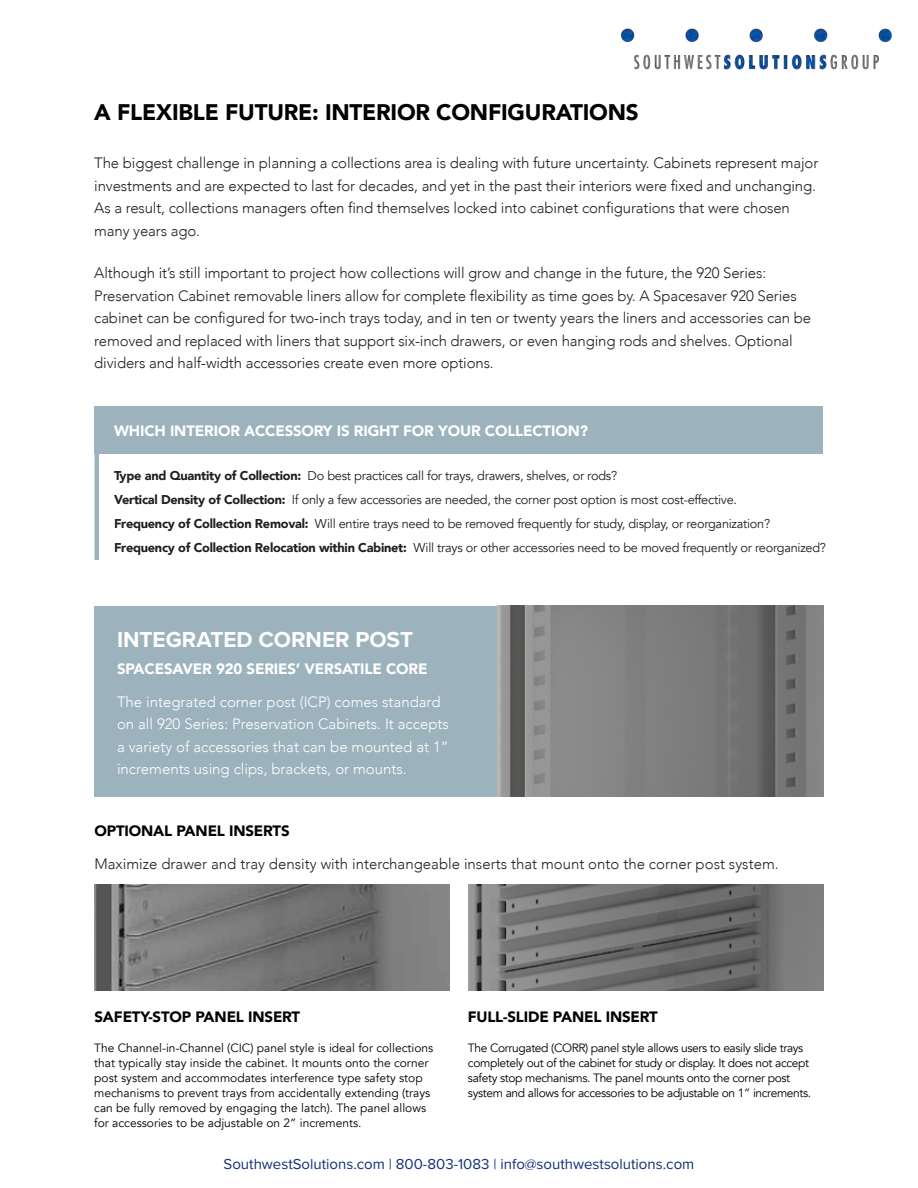
<style>
.page{position:relative;width:918px;height:1188px;background:#fff}
.page>*{position:absolute;margin:0;border:0;box-sizing:border-box;transform-origin:0 0}
.t1{font:900 22.5px "Avenir";letter-spacing:-.01em;color:#000104}
.t2{font:700 22.5px "Proxima Nova";color:#fff}
.t3{font:300 15px/22.5px "Avenir";letter-spacing:-.01em;color:#231f20}
.t4{font:300 15px/22.5px "Avenir";color:#fff}
.t5{font:900 15px "Avenir";letter-spacing:-.01em;color:#fff}
.t6{font:900 15px "Avenir";letter-spacing:-.01em;color:#000104}
.t7{font:15px "Proxima Nova";color:#14307a}
.t8{font:12.75px/24px "Avenir";letter-spacing:-.02em;color:#231f20}
.t9{font:12px/15px "Avenir";color:#000101}
.t10{font:12px/15px "Avenir";letter-spacing:-.03em;color:#000101}
.s1{font-weight:900}
</style>
<div class="page">
<div style="left:94px;top:406px;width:730px;height:48px;background:#9cb3bd"></div>
<div style="left:94px;top:406px;width:5px;height:154px;background:#9cb3bd"></div>
<div style="left:94px;top:606px;width:730px;height:190px;background:#9cb3bd"></div>
<img style="left:498px;top:606px;width:326px;height:190px">
<img style="left:94px;top:885px;width:356px;height:105px">
<img style="left:468px;top:885px;width:356px;height:105px">
<img style="left:621px;top:28px;width:270px;height:42px">
<h1 class="t1" style="left:94px;top:93px;width:546px">A FLEXIBLE FUTURE: INTERIOR CONFIGURATIONS</h1>
<p class="t3" style="left:94px;top:152px;width:726px">The biggest challenge in planning a collections area is dealing with future uncertainty. Cabinets represent major investments and are expected to last for decades, and yet in the past their interiors were fixed and unchanging.<br>As a result, collections managers often find themselves locked into cabinet configurations that were chosen many years ago.</p>
<p class="t3" style="left:94px;top:262px;width:718px">Although it’s still important to project how collections will grow and change in the future, the 920 Series:<br>Preservation Cabinet removable liners allow for complete flexibility as time goes by. A Spacesaver 920 Series cabinet can be configured for two-inch trays today, and in ten or twenty years the liners and accessories can be removed and replaced with liners that support six-inch drawers, or even hanging rods and shelves. Optional dividers and half-width accessories create even more options.</p>
<p class="t5" style="left:114px;top:418px;width:476px">WHICH INTERIOR ACCESSORY IS RIGHT FOR YOUR COLLECTION?</p>
<p class="t8" style="left:114px;top:464px;width:714px"><span class="s1">Type and Quantity of Collection:</span> Do best practices call for trays, drawers, shelves, or rods?<br><span class="s1">Vertical Density of Collection:</span> If only a few accessories are needed, the corner post option is most cost-effective.<br><span class="s1">Frequency of Collection Removal:</span> Will entire trays need to be removed frequently for study, display, or reorganization?<br><span class="s1">Frequency of Collection Relocation within Cabinet:</span> Will trays or other accessories need to be moved frequently or reorganized?</p>
<h1 class="t2" style="left:117px;top:623px;width:298px">INTEGRATED CORNER POST</h1>
<p class="t5" style="left:117px;top:656px;width:312px">SPACESAVER 920 SERIES’ VERSATILE CORE</p>
<p class="t4" style="left:117px;top:690px;width:333px">The integrated corner post (ICP) comes standard on all 920 Series: Preservation Cabinets. It accepts a variety of accessories that can be mounted at 1” increments using clips, brackets, or mounts.</p>
<p class="t6" style="left:94px;top:818px;width:197px">OPTIONAL PANEL INSERTS</p>
<p class="t3" style="left:94px;top:853px;width:686px">Maximize drawer and tray density with interchangeable inserts that mount onto the corner post system.</p>
<p class="t6" style="left:94px;top:1003px;width:207px">SAFETY-STOP PANEL INSERT</p>
<p class="t9" style="left:94px;top:1041px;width:340px">The Channel-in-Channel (CIC) panel style is ideal for collections that typically stay inside the cabinet. It mounts onto the corner post system and accommodates interference type safety stop mechanisms to prevent trays from accidentally extending (trays can be fully removed by engaging the latch). The panel allows for accessories to be adjustable on 2” increments.</p>
<p class="t10" style="left:468px;top:1041px;width:345px">The Corrugated (CORR) panel style allows users to easily slide trays completely out of the cabinet for study or display. It does not accept safety stop mechanisms. The panel mounts onto the corner post system and allows for accessories to be adjustable on 1” increments.</p>
<p class="t6" style="left:468px;top:1003px;width:192px">FULL-SLIDE PANEL INSERT</p>
<p class="t7" style="left:224px;top:1153px;width:472px">SouthwestSolutions.com | 800-803-1083 | info@southwestsolutions.com</p>
</div>
